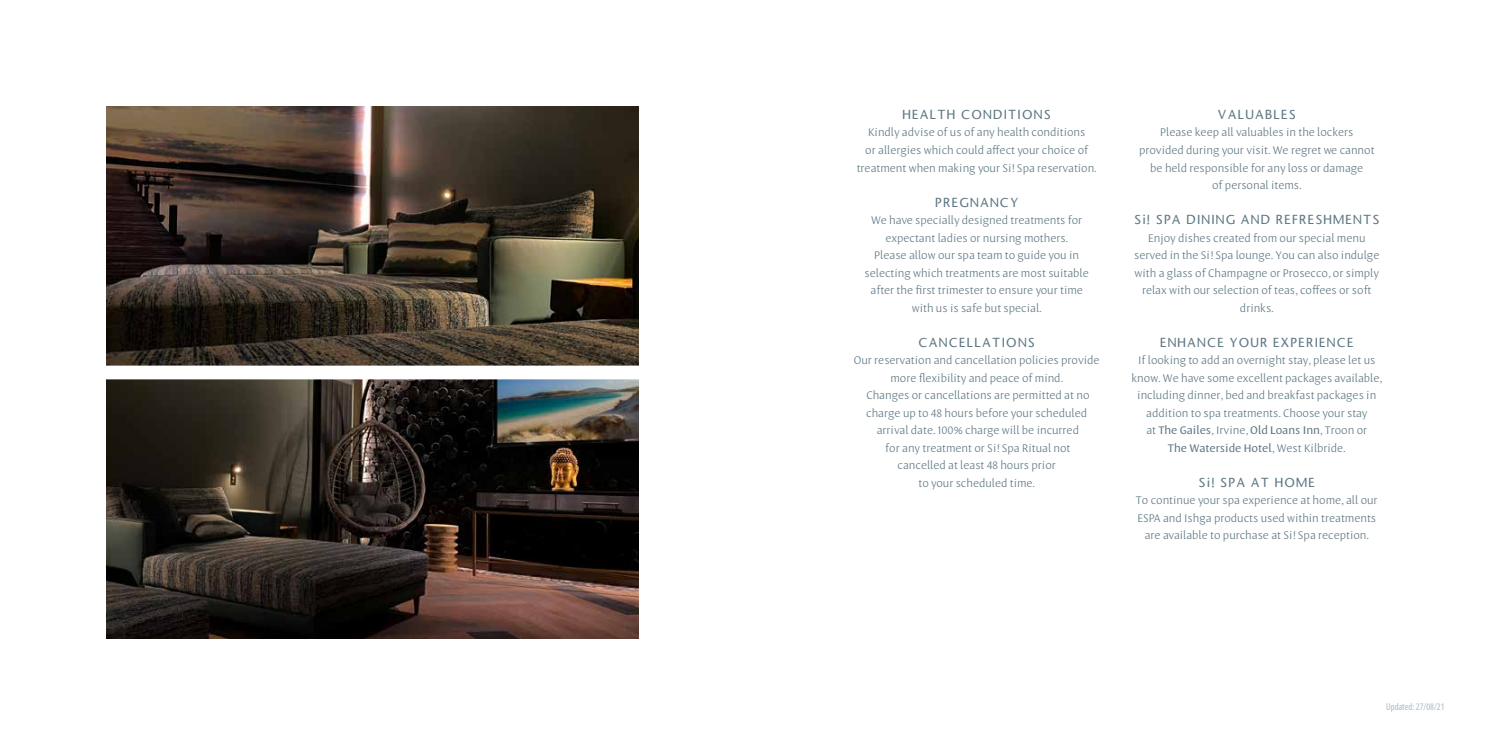
<style>
.page{position:relative;width:1489px;height:745px;background:#fff}
.page>*{position:absolute;margin:0;border:0;box-sizing:border-box;transform-origin:0 0}
.t1{font:300 12.5px/17.5px "Leksa Sans";color:#5f7884;text-align:center}
.t2{font:500 12.5px "Stone Sans";letter-spacing:.1em;color:#5f7884}
.t3{font:condensed 10px "Myriad Pro";color:#abbbc5}
.s1{font-weight:400}
</style>
<div class="page">
<img style="left:106px;top:106px;width:532px;height:532px">
<div style="left:92px;top:365px;width:553px;height:14px;background:#fff"></div>
<p class="t2" style="left:902px;top:106px;width:150px">HEALTH CONDITIONS</p>
<p class="t1" style="left:856px;top:124px;width:241px">Kindly advise of us of any health conditions<br>or allergies which could affect your choice of treatment when making your Si! Spa reservation.</p>
<p class="t2" style="left:935px;top:194px;width:84px">PREGNANCY</p>
<p class="t1" style="left:864px;top:211px;width:225px">We have specially designed treatments for expectant ladies or nursing mothers.<br>Please allow our spa team to guide you in selecting which treatments are most suitable after the first trimester to ensure your time with us is safe but special.</p>
<p class="t2" style="left:918px;top:334px;width:118px">CANCELLATIONS</p>
<p class="t1" style="left:853px;top:351px;width:247px">Our reservation and cancellation policies provide more flexibility and peace of mind.<br>Changes or cancellations are permitted at no charge up to 48 hours before your scheduled arrival date. 100% charge will be incurred<br>for any treatment or Si! Spa Ritual not<br>cancelled at least 48 hours prior<br>to your scheduled time.</p>
<p class="t2" style="left:1217px;top:106px;width:79px">VALUABLES</p>
<p class="t1" style="left:1138px;top:124px;width:237px">Please keep all valuables in the lockers provided during your visit. We regret we cannot be held responsible for any loss or damage<br>of personal items.</p>
<p class="t2" style="left:1133px;top:211px;width:247px">Si! SPA DINING AND REFRESHMENTS</p>
<p class="t1" style="left:1134px;top:229px;width:247px">Enjoy dishes created from our special menu served in the Si! Spa lounge. You can also indulge with a glass of Champagne or Prosecco, or simply relax with our selection of teas, coffees or soft drinks.</p>
<p class="t2" style="left:1159px;top:334px;width:195px">ENHANCE YOUR EXPERIENCE</p>
<p class="t1" style="left:1131px;top:351px;width:252px">If looking to add an overnight stay, please let us know. We have some excellent packages available, including dinner, bed and breakfast packages in addition to spa treatments. Choose your stay<br>at <span class="s1">The Gailes</span>, Irvine, <span class="s1">Old Loans Inn</span>, Troon or<br><span class="s1">The Waterside Hotel</span>, West Kilbride.</p>
<p class="t2" style="left:1198px;top:474px;width:118px">Si! SPA AT HOME</p>
<p class="t1" style="left:1135px;top:491px;width:243px">To continue your spa experience at home, all our<br>ESPA and Ishga products used within treatments are available to purchase at Si! Spa reception.</p>
<p class="t3" style="left:1385px;top:700px;width:60px">Updated: 27/08/21</p>
</div>
